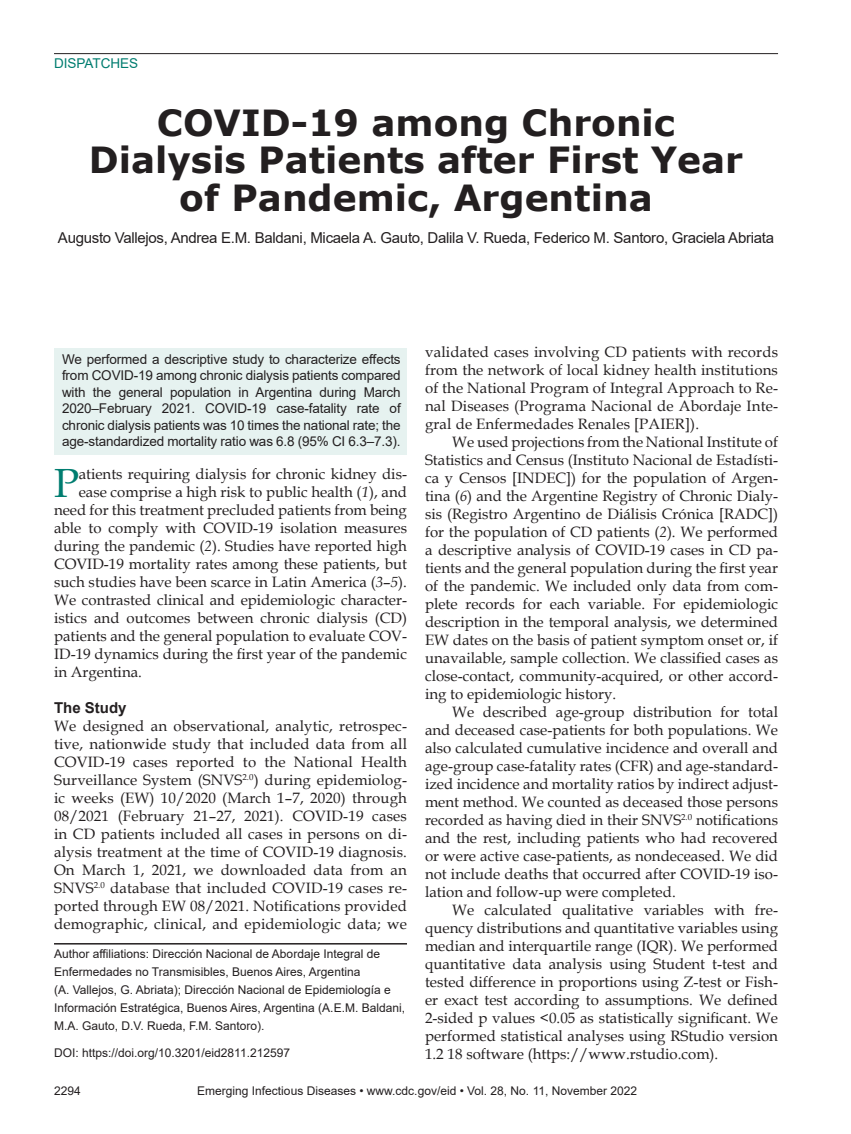
<style>
.page{position:relative;width:851px;height:1134px;background:#fff}
.page>*{position:absolute;margin:0;border:0;box-sizing:border-box;transform-origin:0 0}
.Drop_Cap{font:40.8px "Book Antiqua";color:#007d70}
.Article_Title{font:700 36px/37.5px "Verdana";color:#231f20;text-align:center}
.Body_Text{font:15px/18px "Book Antiqua";color:#231f20;text-align:justify}
.BodyText2{font:15px/18px "Book Antiqua";letter-spacing:.01em;color:#231f20;text-align:justify}
.Drop_Cap-2{font:15px "Book Antiqua";color:#231f20}
.Authors{font:15px "Arial";letter-spacing:-.02em;color:#231f20}
.t1{font:700 15px "Arial";color:#231f20}
.Abstract{font:13.5px/16.5px "Arial";letter-spacing:-.01em;color:#231f20;text-align:justify}
.t2{font:13.5px "Arial";color:#007d70}
.Affiliations{font:12px/18px "Arial";color:#231f20}
.DOI{font:12px "Arial";color:#231f20}
.s1{font-style:italic}
</style>
<div class="page">
<hr style="left:54px;top:53px;width:724px;height:1px;background:#231f20">
<hr style="left:54px;top:943px;width:353px;height:2px;background:#231f20">
<div style="left:54px;top:348px;width:353px;height:107px;background:#e6f2f0"></div>
<p class="t2" style="left:54px;top:54px;width:86px">DISPATCHES</p>
<p class="Article_Title" style="left:89px;top:103px;width:655px">COVID-19 among Chronic<br>Dialysis Patients after First Year of Pandemic, Argentina</p>
<p class="Authors" style="left:58px;top:228px;width:717px">Augusto Vallejos, Andrea E.M. Baldani, Micaela A. Gauto, Dalila V. Rueda, Federico M. Santoro, Graciela Abriata</p>
<p class="Abstract" style="left:62px;top:351px;width:340px">We performed a descriptive study to characterize effects from COVID-19 among chronic dialysis patients compared with the general population in Argentina during March 2020–February 2021. COVID-19 case-fatality rate of chronic dialysis patients was 10 times the national rate; the age-standardized mortality ratio was 6.8 (95% CI 6.3–7.3).</p>
<p class="Drop_Cap" style="left:54px;top:455px;width:26px">P</p>
<p class="Drop_Cap-2" style="left:79px;top:464px;width:330px">atients requiring dialysis for chronic kidney dis-</p>
<p class="Drop_Cap-2" style="left:79px;top:482px;width:330px">ease comprise a high risk to public health (<span class="s1">1</span>), and</p>
<p class="Drop_Cap-2" style="left:54px;top:500px;width:354px">need for this treatment precluded patients from being</p>
<p class="Drop_Cap-2" style="left:54px;top:518px;width:354px">able to comply with COVID-19 isolation measures</p>
<p class="Drop_Cap-2" style="left:54px;top:536px;width:354px">during the pandemic (<span class="s1">2</span>). Studies have reported high</p>
<p class="Drop_Cap-2" style="left:54px;top:554px;width:354px">COVID-19 mortality rates among these patients, but</p>
<p class="Drop_Cap-2" style="left:54px;top:572px;width:354px">such studies have been scarce in Latin America (<span class="s1">3</span>–<span class="s1">5</span>).</p>
<p class="Drop_Cap-2" style="left:54px;top:590px;width:354px">We contrasted clinical and epidemiologic character-</p>
<p class="Drop_Cap-2" style="left:54px;top:608px;width:354px">istics and outcomes between chronic dialysis (CD)</p>
<p class="Drop_Cap-2" style="left:54px;top:626px;width:354px">patients and the general population to evaluate COV-</p>
<p class="Drop_Cap-2" style="left:54px;top:644px;width:354px">ID-19 dynamics during the first year of the pandemic</p>
<p class="Drop_Cap-2" style="left:54px;top:662px;width:89px">in Argentina.</p>
<h1 class="t1" style="left:54px;top:697px;width:74px">The Study</h1>
<p class="BodyText2" style="left:54px;top:717px;width:354px">We designed an observational, analytic, retrospec&shy;tive, nationwide study that included data from all COVID-19 cases reported to the National Health Surveillance System (SNVS<sup>2.0</sup>) during epidemiolog&shy;ic weeks (EW) 10/2020 (March 1–7, 2020) through 08/2021 (February 21–27, 2021). COVID-19 cases in CD patients included all cases in persons on di&shy;alysis treatment at the time of COVID-19 diagnosis.<br>On March 1, 2021, we downloaded data from an SNVS<sup>2.0</sup> database that included COVID-19 cases re&shy;ported through EW 08/2021. Notifications provided demographic, clinical, and epidemiologic data; we</p>
<p class="Affiliations" style="left:54px;top:945px;width:352px">Author affiliations: Dirección Nacional de Abordaje Integral de Enfermedades no Transmisibles, Buenos Aires, Argentina<br>(A. Vallejos, G. Abriata); Dirección Nacional de Epidemiología e Información Estratégica, Buenos Aires, Argentina (A.E.M. Baldani, M.A. Gauto, D.V. Rueda, F.M. Santoro).</p>
<p class="DOI" style="left:54px;top:1045px;width:237px">DOI: https://doi.org/10.3201/eid2811.212597</p>
<p class="BodyText2" style="left:425px;top:343px;width:354px">validated cases involving CD patients with records from the network of local kidney health institutions of the National Program of Integral Approach to Re&shy;nal Diseases (Programa Nacional de Abordaje Inte&shy;gral de Enfermedades Renales [PAIER]).</p>
<p class="Body_Text" style="left:425px;top:433px;width:354px;text-indent:27px">We used projections from the National Institute of Statistics and Census (Instituto Nacional de Estadísti&shy;ca y Censos [INDEC]) for the population of Argen&shy;tina (<span class="s1">6</span>) and the Argentine Registry of Chronic Dialy&shy;sis (Registro Argentino de Diálisis Crónica [RADC]) for the population of CD patients (<span class="s1">2</span>). We performed a descriptive analysis of COVID-19 cases in CD pa&shy;tients and the general population during the first year of the pandemic. We included only data from com&shy;plete records for each variable. For epidemiologic description in the temporal analysis, we determined EW dates on the basis of patient symptom onset or, if unavailable, sample collection. We classified cases as close-contact, community-acquired, or other accord&shy;ing to epidemiologic history.</p>
<p class="Body_Text" style="left:425px;top:703px;width:354px;text-indent:27px">We described age-group distribution for total and deceased case-patients for both populations. We also calculated cumulative incidence and overall and age-group case-fatality rates (CFR) and age-standard&shy;ized incidence and mortality ratios by indirect adjust&shy;ment method. We counted as deceased those persons recorded as having died in their SNVS<sup>2.0</sup> notifications and the rest, including patients who had recovered or were active case-patients, as nondeceased. We did not include deaths that occurred after COVID-19 iso&shy;lation and follow-up were completed.</p>
<p class="Body_Text" style="left:425px;top:901px;width:354px;text-indent:27px">We calculated qualitative variables with fre&shy;quency distributions and quantitative variables using median and interquartile range (IQR). We performed quantitative data analysis using Student t-test and tested difference in proportions using Z-test or Fish&shy;er exact test according to assumptions. We defined 2-sided p values &lt;0.05 as statistically significant. We performed statistical analyses using RStudio version 1.2 18 software (https://www.rstudio.com).</p>
<p class="Affiliations" style="left:54px;top:1082px;width:28px">2294</p>
<p class="Affiliations" style="left:197px;top:1082px;width:441px">Emerging Infectious Diseases • www.cdc.gov/eid • Vol. 28, No. 11, November 2022</p>
</div>
